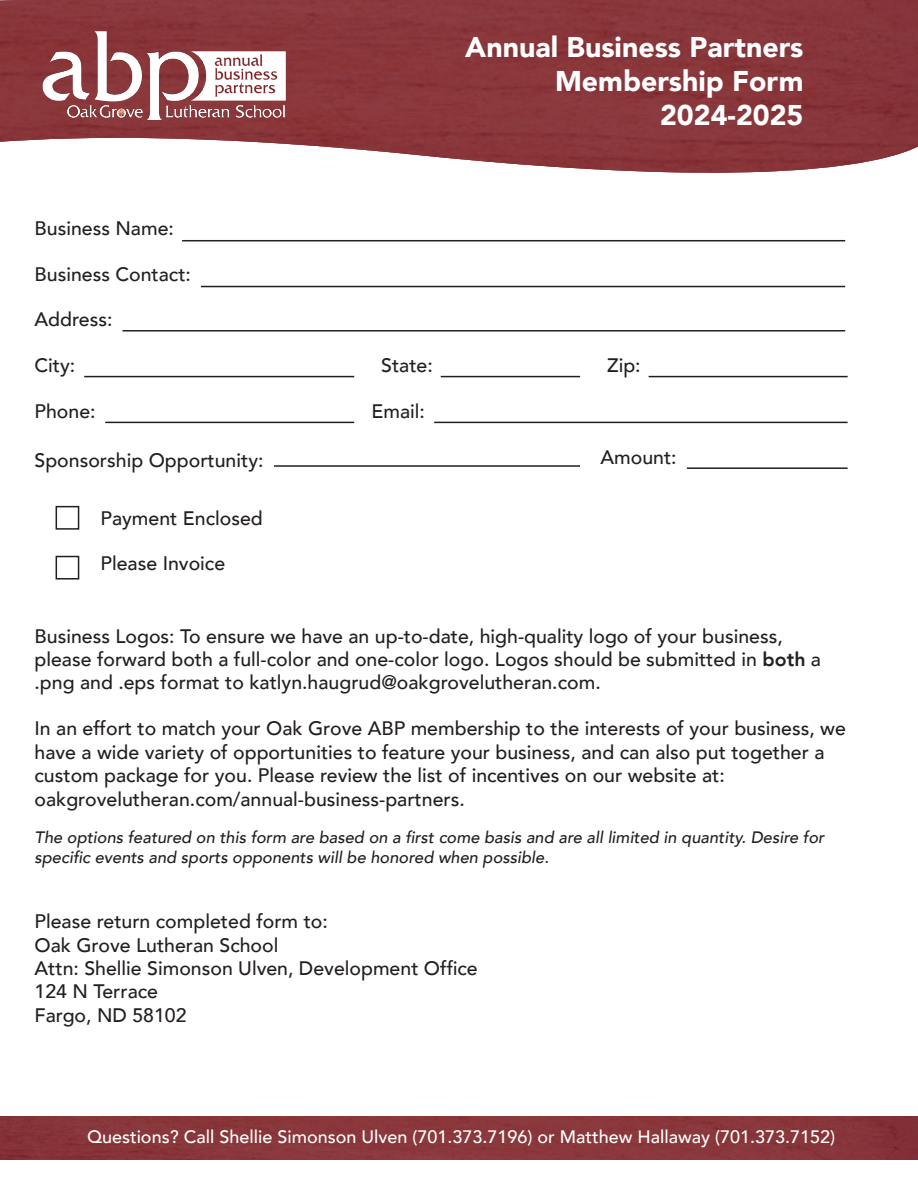
<style>
.page{position:relative;width:918px;height:1188px;background:#fff}
.page>*{position:absolute;margin:0;border:0;box-sizing:border-box;transform-origin:0 0}
.t1{font:900 28.5px "Avenir";color:#fff}
.t2{font:500 19.5px/23.4px "Avenir";color:#231f20}
.t3{font:500 18px "Avenir";color:#fff}
.t4{font:italic 500 16.5px/19.8px "Avenir";color:#231f20}
.s1{font-weight:800}
</style>
<div class="page">
<svg style="left:0;top:0;width:918px;height:173px;fill:#89373b"></svg>
<img style="left:35px;top:3px;width:259px;height:151px">
<hr style="left:182px;top:240px;width:663px;height:1px;background:#231f20">
<hr style="left:201px;top:286px;width:644px;height:1px;background:#231f20">
<hr style="left:123px;top:330px;width:722px;height:2px;background:#231f20">
<hr style="left:84px;top:376px;width:270px;height:1px;background:#231f20">
<hr style="left:441px;top:376px;width:139px;height:1px;background:#231f20">
<hr style="left:649px;top:376px;width:199px;height:1px;background:#231f20">
<hr style="left:105px;top:422px;width:249px;height:1px;background:#231f20">
<hr style="left:434px;top:422px;width:414px;height:1px;background:#231f20">
<hr style="left:274px;top:465px;width:306px;height:2px;background:#231f20">
<hr style="left:687px;top:467px;width:161px;height:2px;background:#231f20">
<div style="left:56px;top:506px;width:23px;height:24px;border:2px solid #231f20"></div>
<div style="left:56px;top:556px;width:23px;height:24px;border:2px solid #231f20"></div>
<div style="left:0;top:1116px;width:918px;height:44px;background:#89373b"></div>
<p class="t1" style="left:465px;top:23px;width:340px">Annual Business Partners</p>
<p class="t1" style="left:555px;top:57px;width:250px">Membership Form</p>
<p class="t1" style="left:660px;top:91px;width:145px">2024-2025</p>
<p class="t2" style="left:35px;top:215px;width:141px">Business Name:</p>
<p class="t2" style="left:35px;top:261px;width:158px">Business Contact:</p>
<p class="t2" style="left:35px;top:307px;width:79px">Address:</p>
<p class="t2" style="left:35px;top:353px;width:42px">City:</p>
<p class="t2" style="left:381px;top:353px;width:53px">State:</p>
<p class="t2" style="left:607px;top:353px;width:35px">Zip:</p>
<p class="t2" style="left:35px;top:398px;width:63px">Phone:</p>
<p class="t2" style="left:372px;top:398px;width:55px">Email:</p>
<p class="t2" style="left:35px;top:447px;width:230px">Sponsorship Opportunity:</p>
<p class="t2" style="left:600px;top:444px;width:78px">Amount:</p>
<p class="t2" style="left:101px;top:506px;width:164px">Payment Enclosed</p>
<p class="t2" style="left:101px;top:551px;width:126px">Please Invoice</p>
<p class="t2" style="left:35px;top:623px;width:750px">Business Logos: To ensure we have an up-to-date, high-quality logo of your business,</p>
<p class="t2" style="left:35px;top:646px;width:788px">please forward both a full-color and one-color logo. Logos should be submitted in <span class="s1">both</span> a .png and .eps format to katlyn.haugrud@oakgrovelutheran.com.</p>
<p class="t2" style="left:35px;top:716px;width:813px">In an effort to match your Oak Grove ABP membership to the interests of your business, we have a wide variety of opportunities to feature your business, and can also put together a custom package for you. Please review the list of incentives on our website at:</p>
<p class="t2" style="left:35px;top:786px;width:432px">oakgrovelutheran.com/annual-business-partners.</p>
<p class="t4" style="left:35px;top:827px;width:791px">The options featured on this form are based on a first come basis and are all limited in quantity. Desire for specific events and sports opponents will be honored when possible.</p>
<p class="t2" style="left:35px;top:909px;width:295px">Please return completed form to:</p>
<p class="t2" style="left:35px;top:932px;width:245px">Oak Grove Lutheran School</p>
<p class="t2" style="left:35px;top:955px;width:445px">Attn: Shellie Simonson Ulven, Development Office</p>
<p class="t2" style="left:35px;top:979px;width:125px">124 N Terrace</p>
<p class="t2" style="left:35px;top:1002px;width:154px">Fargo, ND 58102</p>
<p class="t3" style="left:87px;top:1121px;width:750px">Questions? Call Shellie Simonson Ulven (701.373.7196) or Matthew Hallaway (701.373.7152)</p>
</div>
